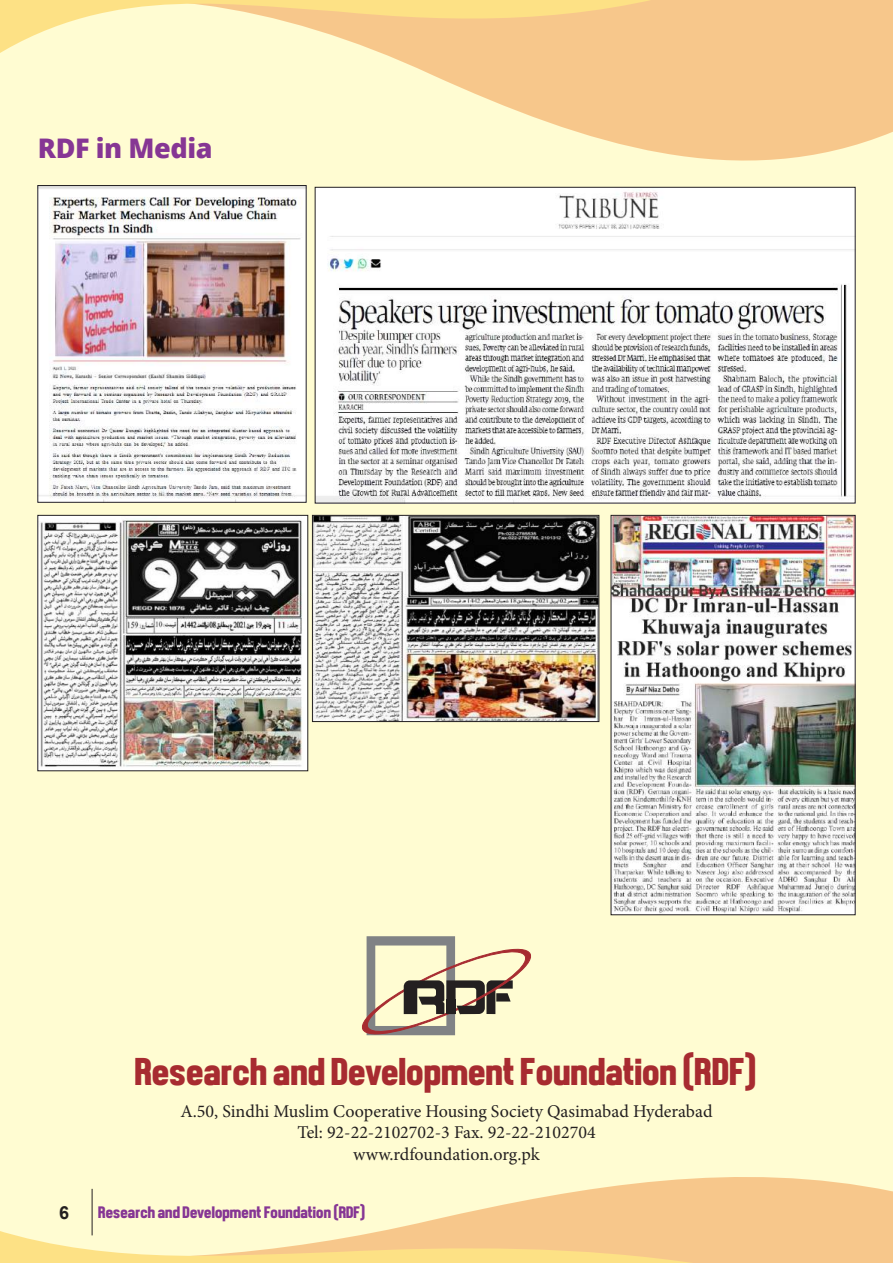
<style>
.page{position:relative;width:893px;height:1263px;background:#fffcd2}
.page>*{position:absolute;margin:0;border:0;box-sizing:border-box;transform-origin:0 0}
.t1{font:39.6px "Front Page Neue";color:#a72b30}
.t2{font:800 27px "Open Sans";letter-spacing:-.015em;color:#863694}
.t3{font:18px/21.6px "Minion Pro";color:#231f20;text-align:center}
.t4{font:700 18px "Arial";color:#231f20}
.t5{font:16.95px "Front Page Neue";color:#863694}
</style>
<div class="page">
<svg style="left:428px;top:0;width:465px;height:161px;fill:#f7c78b"></svg>
<svg style="left:0;top:0;width:703px;height:73px"></svg>
<svg style="left:91px;top:1177px;width:802px;height:86px;fill:#f7c78b"></svg>
<svg style="left:0;top:1221px;width:703px;height:42px"></svg>
<hr style="left:92px;top:1189px;width:1px;height:46px;background:#231f20">
<svg style="left:362px;top:936px;width:169px;height:100px"></svg>
<img style="left:39px;top:517px;width:267px;height:252px">
<img style="left:613px;top:517px;width:240px;height:396px">
<div style="left:611px;top:515px;width:244px;height:400px;border:1px solid #231f20"></div>
<img style="left:317px;top:189px;width:536px;height:312px">
<img style="left:39px;top:187px;width:266px;height:314px">
<div style="left:37px;top:185px;width:270px;height:318px;border:1px solid #231f20"></div>
<img style="left:314px;top:517px;width:283px;height:203px">
<div style="left:312px;top:515px;width:287px;height:207px;border:1px solid #231f20"></div>
<h2 class="t2" style="left:38px;top:127px;width:176px">RDF in Media</h2>
<h1 class="t1" style="left:135px;top:1050px;width:623px">Research and Development Foundation (RDF)</h1>
<p class="t3" style="left:180px;top:1100px;width:534px">A.50, Sindhi Muslim Cooperative Housing Society Qasimabad Hyderabad<br>Tel: 92-22-2102702-3 Fax. 92-22-2102704<br>www.rdfoundation.org.pk</p>
<p class="t4" style="left:59px;top:1200px;width:12px">6</p>
<p class="t5" style="left:99px;top:1203px;width:268px">Research and Development Foundation (RDF)</p>
</div>
